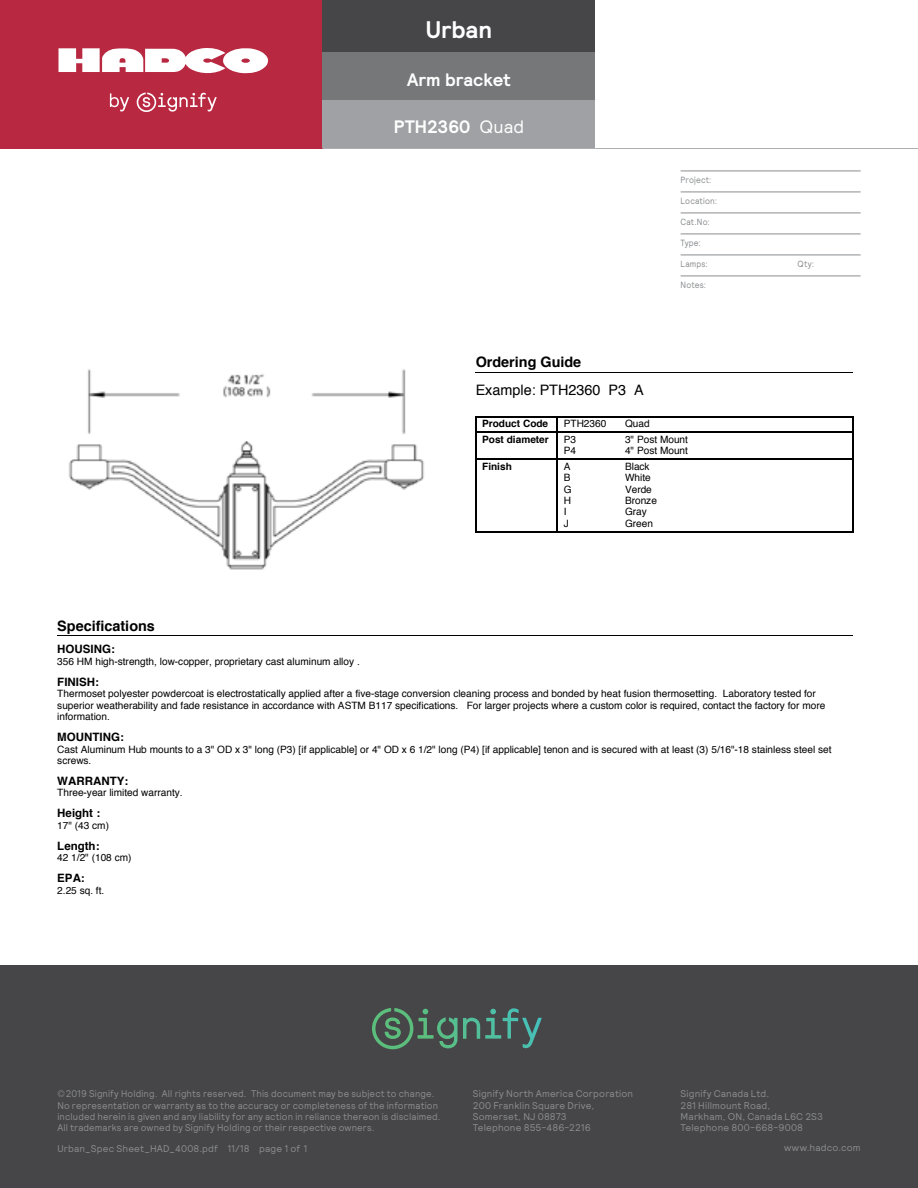
<style>
.page{position:relative;width:918px;height:1188px;background:#fff}
.page>*{position:absolute;margin:0;border:0;box-sizing:border-box;transform-origin:0 0}
.t1{font:700 24px "Relative";color:#fff}
.t2{font:700 18px "Relative";letter-spacing:-.005em;color:#fff}
.t3{font:700 14.4px "Helvetica";color:#000}
.t4{font:14.4px "Helvetica";color:#000}
.t5{font:700 11.55px "Helvetica";color:#000}
.t6{font:10.05px/11.4px "Helvetica";color:#000}
.t7{font:700 10.05px "Helvetica";color:#000}
.t8{font:9.75px/11.2px "Relative";letter-spacing:.015em;color:#8a8c8e;scale:.96 1}
.t9{font:9.75px/11.2px "Relative";letter-spacing:.015em;color:#8a8c8e}
.t10{font:9px "Relative";letter-spacing:.02em;color:#8a8c8e;scale:.9 1}
.s1{font-weight:400}
</style>
<div class="page">
<div style="left:0;top:0;width:322px;height:148px;background:#b82841"></div>
<div style="left:322px;top:0;width:274px;height:52px;background:#464547"></div>
<div style="left:322px;top:52px;width:274px;height:48px;background:#757779"></div>
<div style="left:322px;top:100px;width:274px;height:48px;background:#9fa1a4"></div>
<hr style="left:0;top:148px;width:322px;height:1px;background:#b82841">
<hr style="left:322px;top:148px;width:274px;height:1px;background:#abadb0">
<hr style="left:596px;top:148px;width:322px;height:1px;background:#abadb0">
<svg style="left:110px;top:93px;width:107px;height:19px"></svg>
<svg style="left:59px;top:48px;width:209px;height:26px"></svg>
<hr style="left:681px;top:171px;width:180px;height:1px;background:#8a8c8e">
<hr style="left:681px;top:192px;width:180px;height:1px;background:#8a8c8e">
<hr style="left:681px;top:213px;width:180px;height:1px;background:#8a8c8e">
<hr style="left:681px;top:234px;width:180px;height:1px;background:#8a8c8e">
<hr style="left:681px;top:255px;width:180px;height:1px;background:#8a8c8e">
<hr style="left:681px;top:276px;width:180px;height:1px;background:#8a8c8e">
<img style="left:69px;top:369px;width:355px;height:201px">
<hr style="left:476px;top:372px;width:377px;height:1px;background:#000">
<hr style="left:476px;top:416px;width:81px;height:1px;background:#000">
<hr style="left:558px;top:416px;width:295px;height:1px;background:#000">
<hr style="left:476px;top:432px;width:81px;height:1px;background:#000">
<svg style="left:475px;top:416px;width:1px;height:43px"></svg>
<hr style="left:558px;top:432px;width:295px;height:1px;background:#000">
<svg style="left:557px;top:416px;width:1px;height:43px"></svg>
<svg style="left:853px;top:416px;width:1px;height:43px"></svg>
<hr style="left:476px;top:459px;width:81px;height:1px;background:#000">
<hr style="left:475px;top:459px;width:1px;height:74px;background:#000">
<hr style="left:476px;top:531px;width:81px;height:2px;background:#000">
<hr style="left:558px;top:459px;width:295px;height:1px;background:#000">
<hr style="left:557px;top:459px;width:1px;height:74px;background:#000">
<hr style="left:853px;top:459px;width:1px;height:74px;background:#000">
<hr style="left:558px;top:531px;width:295px;height:2px;background:#000">
<hr style="left:57px;top:635px;width:796px;height:1px;background:#000">
<div style="left:0;top:965px;width:918px;height:223px;background:#464547"></div>
<svg style="left:372px;top:1008px;width:167px;height:41px"></svg>
<h1 class="t1" style="left:426px;top:14px;width:68px">Urban</h1>
<h2 class="t2" style="left:407px;top:67px;width:105px">Arm bracket</h2>
<h2 class="t2" style="left:394px;top:115px;width:132px">PTH2360 <span class="s1">Quad</span></h2>
<p class="t10" style="left:681px;top:174px;width:36px">Project:</p>
<p class="t10" style="left:681px;top:195px;width:42px">Location:</p>
<p class="t10" style="left:681px;top:216px;width:34px">Cat.No:</p>
<p class="t10" style="left:681px;top:237px;width:24px">Type:</p>
<p class="t10" style="left:681px;top:258px;width:32px">Lamps:</p>
<p class="t10" style="left:798px;top:258px;width:20px">Qty:</p>
<p class="t10" style="left:681px;top:279px;width:30px">Notes:</p>
<h3 class="t3" style="left:476px;top:351px;width:107px">Ordering Guide</h3>
<h3 class="t4" style="left:476px;top:378px;width:170px">Example: PTH2360 P3 A</h3>
<p class="t7" style="left:482px;top:416px;width:68px">Product Code</p>
<p class="t6" style="left:564px;top:418px;width:44px">PTH2360</p>
<p class="t6" style="left:625px;top:418px;width:26px">Quad</p>
<p class="t7" style="left:482px;top:431px;width:68px">Post diameter</p>
<p class="t6" style="left:564px;top:434px;width:14px">P3</p>
<p class="t6" style="left:625px;top:434px;width:64px">3" Post Mount</p>
<p class="t6" style="left:564px;top:445px;width:14px">P4</p>
<p class="t6" style="left:625px;top:445px;width:64px">4" Post Mount</p>
<p class="t7" style="left:482px;top:458px;width:31px">Finish</p>
<p class="t6" style="left:564px;top:461px;width:8px">A</p>
<p class="t6" style="left:625px;top:461px;width:26px">Black</p>
<p class="t6" style="left:564px;top:472px;width:8px">B</p>
<p class="t6" style="left:625px;top:472px;width:27px">White</p>
<p class="t6" style="left:564px;top:484px;width:9px">G</p>
<p class="t6" style="left:625px;top:484px;width:28px">Verde</p>
<p class="t6" style="left:564px;top:495px;width:9px">H</p>
<p class="t6" style="left:625px;top:495px;width:33px">Bronze</p>
<p class="t6" style="left:564px;top:506px;width:4px">I</p>
<p class="t6" style="left:625px;top:506px;width:23px">Gray</p>
<p class="t6" style="left:564px;top:518px;width:7px">J</p>
<p class="t6" style="left:625px;top:518px;width:30px">Green</p>
<h3 class="t3" style="left:57px;top:614px;width:99px">Specifications</h3>
<p class="t5" style="left:57px;top:640px;width:59px">HOUSING:</p>
<p class="t6" style="left:57px;top:656px;width:304px">356 HM high-strength, low-copper, proprietary cast aluminum alloy .</p>
<p class="t5" style="left:57px;top:672px;width:43px">FINISH:</p>
<p class="t6" style="left:57px;top:689px;width:770px">Thermoset polyester powdercoat is electrostatically applied after a five-stage conversion cleaning process and bonded by heat fusion thermosetting. Laboratory tested for superior weatherability and fade resistance in accordance with ASTM B117 specifications. For larger projects where a custom color is required, contact the factory for more information.</p>
<p class="t5" style="left:57px;top:727px;width:68px">MOUNTING:</p>
<p class="t6" style="left:57px;top:744px;width:776px">Cast Aluminum Hub mounts to a 3" OD x 3" long (P3) [if applicable] or 4" OD x 6 1/2" long (P4) [if applicable] tenon and is secured with at least (3) 5/16"-18 stainless steel set screws.</p>
<p class="t5" style="left:57px;top:771px;width:73px">WARRANTY:</p>
<p class="t6" style="left:57px;top:788px;width:127px">Three-year limited warranty.</p>
<p class="t5" style="left:57px;top:804px;width:44px">Height :</p>
<p class="t6" style="left:57px;top:820px;width:53px">17" (43 cm)</p>
<p class="t5" style="left:57px;top:836px;width:44px">Length:</p>
<p class="t6" style="left:57px;top:852px;width:76px">42 1/2" (108 cm)</p>
<p class="t5" style="left:57px;top:869px;width:29px">EPA:</p>
<p class="t6" style="left:57px;top:885px;width:49px">2.25 sq. ft.</p>
<p class="t8" style="left:57px;top:1088px;width:401px">©2019 Signify Holding. All rights reserved. This document may be subject to change.<br>No representation or warranty as to the accuracy or completeness of the information included herein is given and any liability for any action in reliance thereon is disclaimed.<br>All trademarks are owned by Signify Holding or their respective owners.</p>
<p class="t9" style="left:473px;top:1088px;width:162px">Signify North America Corporation<br>200 Franklin Square Drive,<br>Somerset, NJ 08873<br>Telephone 855-486-2216</p>
<p class="t9" style="left:681px;top:1088px;width:144px">Signify Canada Ltd.<br>281 Hillmount Road,<br>Markham, ON, Canada L6C 2S3<br>Telephone 800-668-9008</p>
<p class="t9" style="left:57px;top:1143px;width:251px">Urban_Spec Sheet_HAD_4008.pdf 11/18 page 1 of 1</p>
<p class="t9" style="left:784px;top:1142px;width:78px">www.hadco.com</p>
</div>
